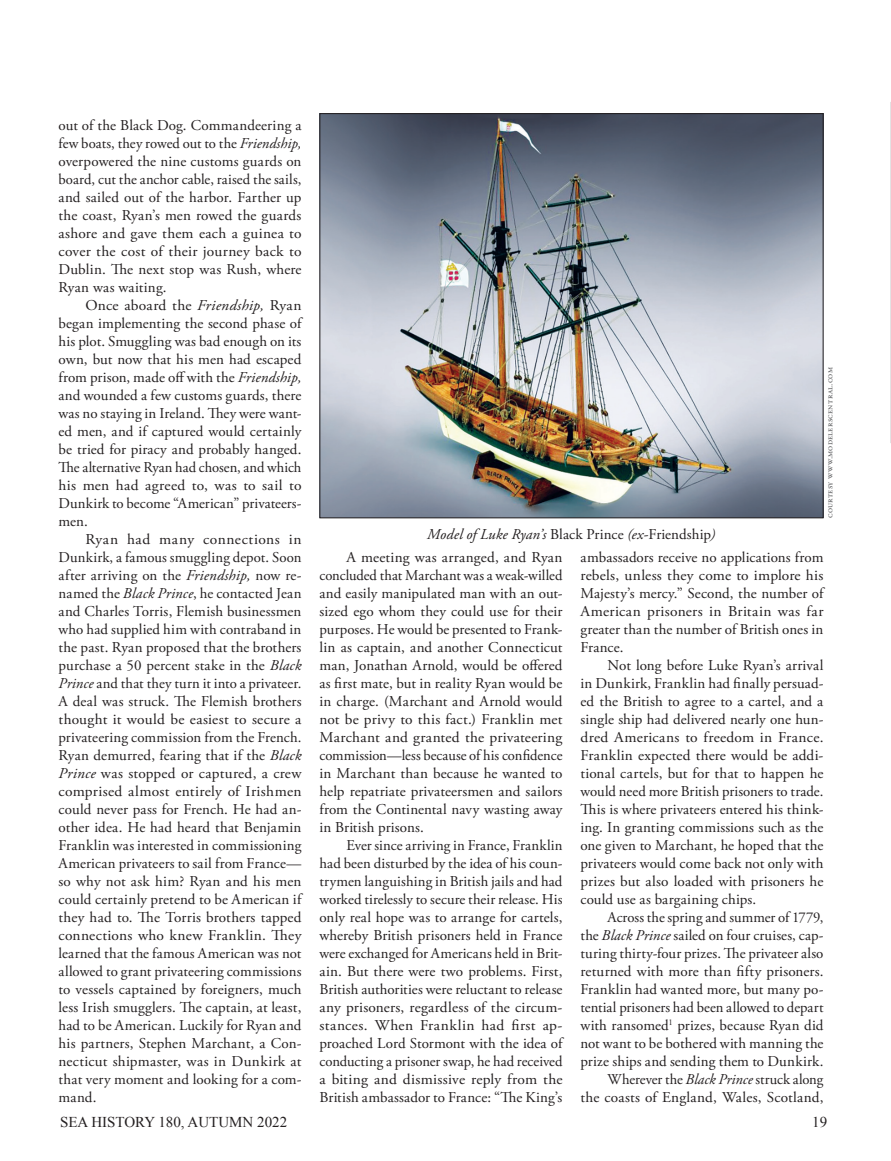
<style>
.page{position:relative;width:891px;height:1161px;background:#fff}
.page>*{position:absolute;margin:0;border:0;box-sizing:border-box;transform-origin:0 0}
.t1{font:15px/18px "Adobe Garamond Pro";color:#231f20;text-align:justify}
.t2{font:italic 15px "Adobe Garamond Pro";letter-spacing:.005em;color:#231f20}
.t3{font:15px "Times New Roman";color:#231f20}
.t4{font:9px "Adobe Garamond Pro";letter-spacing:.035em;color:#57585a}
.s1{font-style:italic}
.s2{font-style:normal}
</style>
<div class="page">
<img style="left:322px;top:115px;width:500px;height:401px">
<svg style="left:890px;top:102px;width:1px;height:341px"></svg>
<p class="t1" style="left:58px;top:117px;width:245px">out of the Black Dog. Commandeering a few boats, they rowed out to the <span class="s1">Friendship, </span>overpowered the nine customs guards on board, cut the anchor cable, raised the sails, and sailed out of the harbor. Farther up the coast, Ryan’s men rowed the guards ashore and gave them each a guinea to cover the cost of their journey back to Dublin. The next stop was Rush, where Ryan was waiting.</p>
<p class="t1" style="left:58px;top:297px;width:246px;text-indent:27px">Once aboard the <span class="s1">Friendship,</span> Ryan began implementing the second phase of his plot. Smuggling was bad enough on its own, but now that his men had escaped from prison, made off with the <span class="s1">Friendship, </span>and wounded a few customs guards, there was no staying in Ireland. They were want&shy;ed men, and if captured would certainly be tried for piracy and probably hanged.<br>The alternative Ryan had chosen, and which his men had agreed to, was to sail to Dunkirk to become “American” privateers&shy;men.</p>
<p class="t1" style="left:58px;top:531px;width:246px;text-indent:27px">Ryan had many connections in Dunkirk, a famous smuggling depot. Soon after arriving on the <span class="s1">Friendship,</span> now re&shy;named the <span class="s1">Black Prince</span>, he contacted Jean and Charles Torris, Flemish businessmen who had supplied him with contraband in the past. Ryan proposed that the brothers purchase a 50 percent stake in the <span class="s1">Black Prince</span> and that they turn it into a privateer.<br>A deal was struck. The Flemish brothers thought it would be easiest to secure a privateering commission from the French.<br>Ryan demurred, fearing that if the <span class="s1">Black Prince</span> was stopped or captured, a crew comprised almost entirely of Irishmen could never pass for French. He had an&shy;other idea. He had heard that Benjamin Franklin was interested in commissioning American privateers to sail from France— so why not ask him? Ryan and his men could certainly pretend to be American if they had to. The Torris brothers tapped connections who knew Franklin. They learned that the famous American was not allowed to grant privateering commissions to vessels captained by foreigners, much less Irish smugglers. The captain, at least, had to be American. Luckily for Ryan and his partners, Stephen Marchant, a Con&shy;necticut shipmaster, was in Dunkirk at that very moment and looking for a com&shy;mand.</p>
<p class="t2" style="left:427px;top:525px;width:290px">Model of Luke Ryan’s <span class="s2">Black Prince</span> (ex-<span class="s2">Friendship</span>)</p>
<p class="t4" style="left:824px;top:518px;width:152px;rotate:-90deg">courtesy www.modelerscentral.com</p>
<p class="t1" style="left:320px;top:548px;width:245px;text-indent:27px">A meeting was arranged, and Ryan concluded that Marchant was a weak-willed and easily manipulated man with an out&shy;sized ego whom they could use for their purposes. He would be presented to Frank&shy;lin as captain, and another Connecticut man, Jonathan Arnold, would be offered as first mate, but in reality Ryan would be in charge. (Marchant and Arnold would not be privy to this fact.) Franklin met Marchant and granted the privateering commission—less because of his confidence in Marchant than because he wanted to help repatriate privateersmen and sailors from the Continental navy wasting away in British prisons.</p>
<p class="t1" style="left:320px;top:836px;width:246px;text-indent:27px">Ever since arriving in France, Franklin had been disturbed by the idea of his coun&shy;trymen languishing in British jails and had worked tirelessly to secure their release. His only real hope was to arrange for cartels, whereby British prisoners held in France were exchanged for Americans held in Brit&shy;ain. But there were two problems. First, British authorities were reluctant to release any prisoners, regardless of the circum&shy;stances. When Franklin had first ap&shy;proached Lord Stormont with the idea of conducting a prisoner swap, he had received a biting and dismissive reply from the British ambassador to France: “The King’s</p>
<p class="t1" style="left:580px;top:548px;width:246px">ambassadors receive no applications from rebels, unless they come to implore his Majesty’s mercy.” Second, the number of American prisoners in Britain was far greater than the number of British ones in France.</p>
<p class="t1" style="left:580px;top:656px;width:245px;text-indent:27px">Not long before Luke Ryan’s arrival in Dunkirk, Franklin had finally persuad&shy;ed the British to agree to a cartel, and a single ship had delivered nearly one hun&shy;dred Americans to freedom in France.<br>Franklin expected there would be addi&shy;tional cartels, but for that to happen he would need more British prisoners to trade.<br>This is where privateers entered his think&shy;ing. In granting commissions such as the one given to Marchant, he hoped that the privateers would come back not only with prizes but also loaded with prisoners he could use as bargaining chips.</p>
<p class="t1" style="left:580px;top:908px;width:245px;text-indent:27px">Across the spring and summer of 1779, the <span class="s1">Black Prince</span> sailed on four cruises, cap&shy;turing thirty-four prizes. The privateer also returned with more than fifty prisoners.<br>Franklin had wanted more, but many po&shy;tential prisoners had been allowed to depart with ransomed<sup>1</sup> prizes, because Ryan did not want to be bothered with manning the prize ships and sending them to Dunkirk.</p>
<p class="t1" style="left:580px;top:1070px;width:245px;text-align:right">Wherever the <span class="s1">Black Prince</span> struck along<br>the coasts of England, Wales, Scotland,</p>
<p class="t3" style="left:60px;top:1112px;width:229px">SEA HISTORY 180, AUTUMN 2022</p>
<p class="t3" style="left:812px;top:1112px;width:16px">19</p>
</div>
